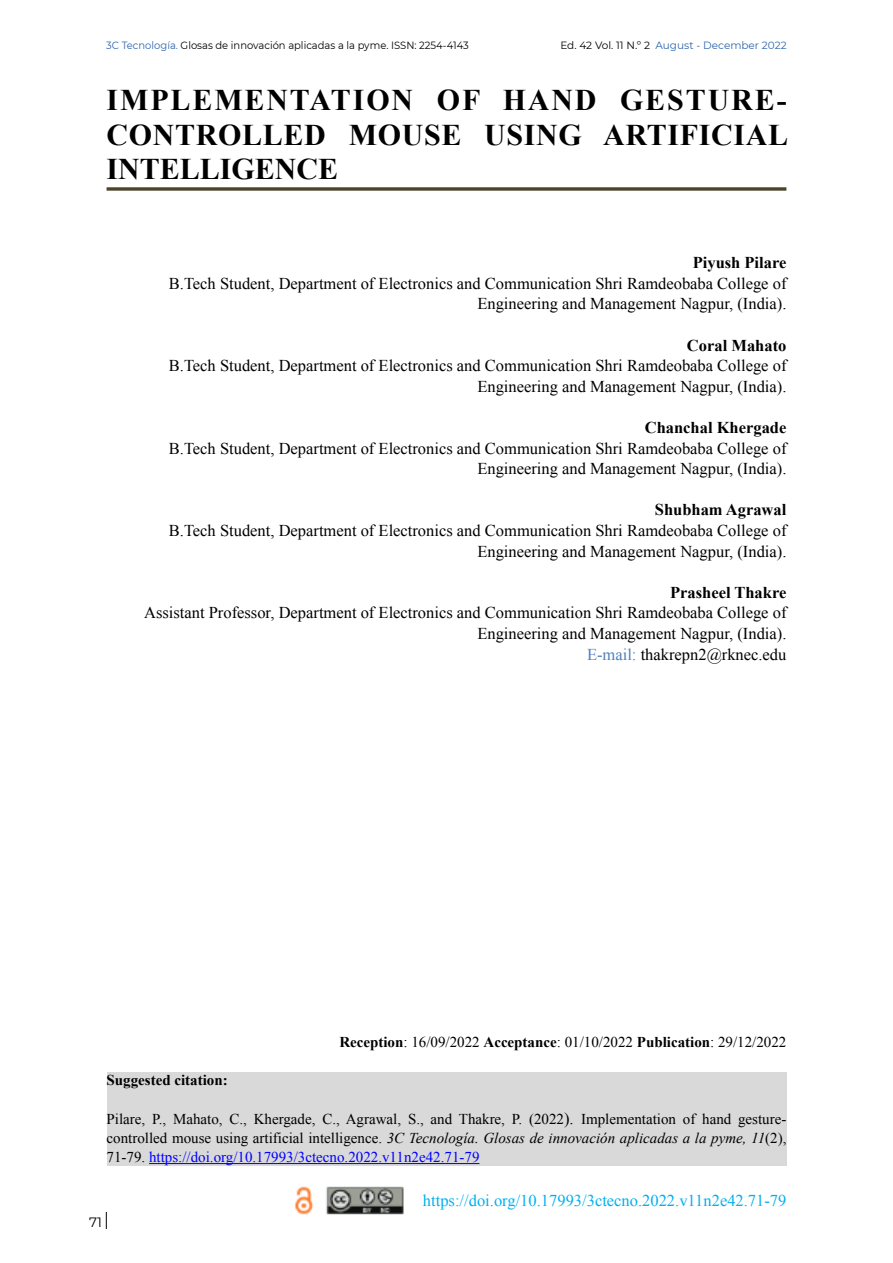
<style>
.page{position:relative;width:893px;height:1263px;background:#fff}
.page>*{position:absolute;margin:0;border:0;box-sizing:border-box;transform-origin:0 0}
.t1{font:700 30px/34.5px "Times New Roman";letter-spacing:.02em;color:#000;text-align:justify}
.t2{font:16.5px/20.5px "Times New Roman";color:#000;text-align:right}
.t3{font:700 16.5px "Times New Roman";color:#000}
.t4{font:16.5px "Times New Roman";color:#00b0f0}
.t5{font:15px/19.2px "Times New Roman";color:#000;text-align:justify}
.t6{font:700 15px "Times New Roman";color:#000}
.t7{font:13.5px "Montserrat";color:#000}
.t8{font:10.5px "Montserrat";color:#000;scale:.95 1}
.t9{font:10.5px "Montserrat";color:#2e66ab}
.s1{color:#2e66ab}
.s2{color:#000}
.s3{color:#4f81bd}
.s4{font-weight:700}
.s5{font-size:16.5px}
.s6{font-style:italic}
.s7{color:#00f}
</style>
<div class="page">
<div style="left:107px;top:1072px;width:679px;height:93px;background:#d9d9d9"></div>
<hr style="left:149px;top:1163px;width:330px;height:1px;background:#00f">
<svg style="left:107px;top:187px;width:679px;height:4px;background:#65604a"></svg>
<img style="left:294px;top:1186px;width:110px;height:29px">
<svg style="left:106px;top:1212px;width:1px;height:17px"></svg>
<p class="t8" style="left:106px;top:38px;width:383px"><span class="s1">3C Tecnología.</span> Glosas de innovación aplicadas a la pyme. ISSN: 2254-4143</p>
<p class="t9" style="left:560px;top:38px;width:228px"><span class="s2">Ed. 42 Vol. 11 N.º 2</span> August - December 2022</p>
<h1 class="t1" style="left:107px;top:82px;width:683px">IMPLEMENTATION OF HAND GESTURE-CONTROLLED MOUSE USING ARTIFICIAL INTELLIGENCE</h1>
<p class="t3" style="left:693px;top:251px;width:95px">Piyush Pilare</p>
<p class="t2" style="left:169px;top:273px;width:619px">B.Tech Student, Department of Electronics and Communication Shri Ramdeobaba College of<br>Engineering and Management Nagpur, (India).</p>
<p class="t3" style="left:687px;top:334px;width:101px">Coral Mahato</p>
<p class="t2" style="left:169px;top:355px;width:619px">B.Tech Student, Department of Electronics and Communication Shri Ramdeobaba College of<br>Engineering and Management Nagpur, (India).</p>
<p class="t3" style="left:645px;top:416px;width:143px">Chanchal Khergade</p>
<p class="t2" style="left:169px;top:438px;width:619px">B.Tech Student, Department of Electronics and Communication Shri Ramdeobaba College of<br>Engineering and Management Nagpur, (India).</p>
<p class="t3" style="left:655px;top:498px;width:133px">Shubham Agrawal</p>
<p class="t2" style="left:169px;top:520px;width:619px">B.Tech Student, Department of Electronics and Communication Shri Ramdeobaba College of<br>Engineering and Management Nagpur, (India).</p>
<p class="t3" style="left:670px;top:581px;width:118px">Prasheel Thakre</p>
<p class="t2" style="left:144px;top:602px;width:644px">Assistant Professor, Department of Electronics and Communication Shri Ramdeobaba College of<br>Engineering and Management Nagpur, (India).<br><span class="s3">E-mail:</span> thakrepn2@rknec.edu</p>
<p class="t5" style="left:339px;top:1032px;width:449px"><span class="s4">Reception</span>: 16/09/2022 <span class="s4">Acceptance</span>: 01/10/2022 <span class="s4">Publication</span>: 29/12/2022</p>
<p class="t6" style="left:107px;top:1069px;width:123px">Suggested citation:</p>
<p class="t5" style="left:107px;top:1109px;width:681px">Pilare, P., Mahato, C., Khergade, C., Agrawal, S., and Thakre, P. (2022<span class="s5">).</span> Implementation of hand gesture&shy;controlled mouse using artificial intelligence. <span class="s6">3C Tecnología. Glosas de innovación aplicadas a la pyme, 11</span>(2), 71-79. <span class="s7">https://doi.org/10.17993/3ctecno.2022.v11n2e42.71-79</span></p>
<p class="t4" style="left:423px;top:1189px;width:365px">https://doi.org/10.17993/3ctecno.2022.v11n2e42.71-79</p>
<p class="t7" style="left:89px;top:1213px;width:14px">71</p>
</div>
